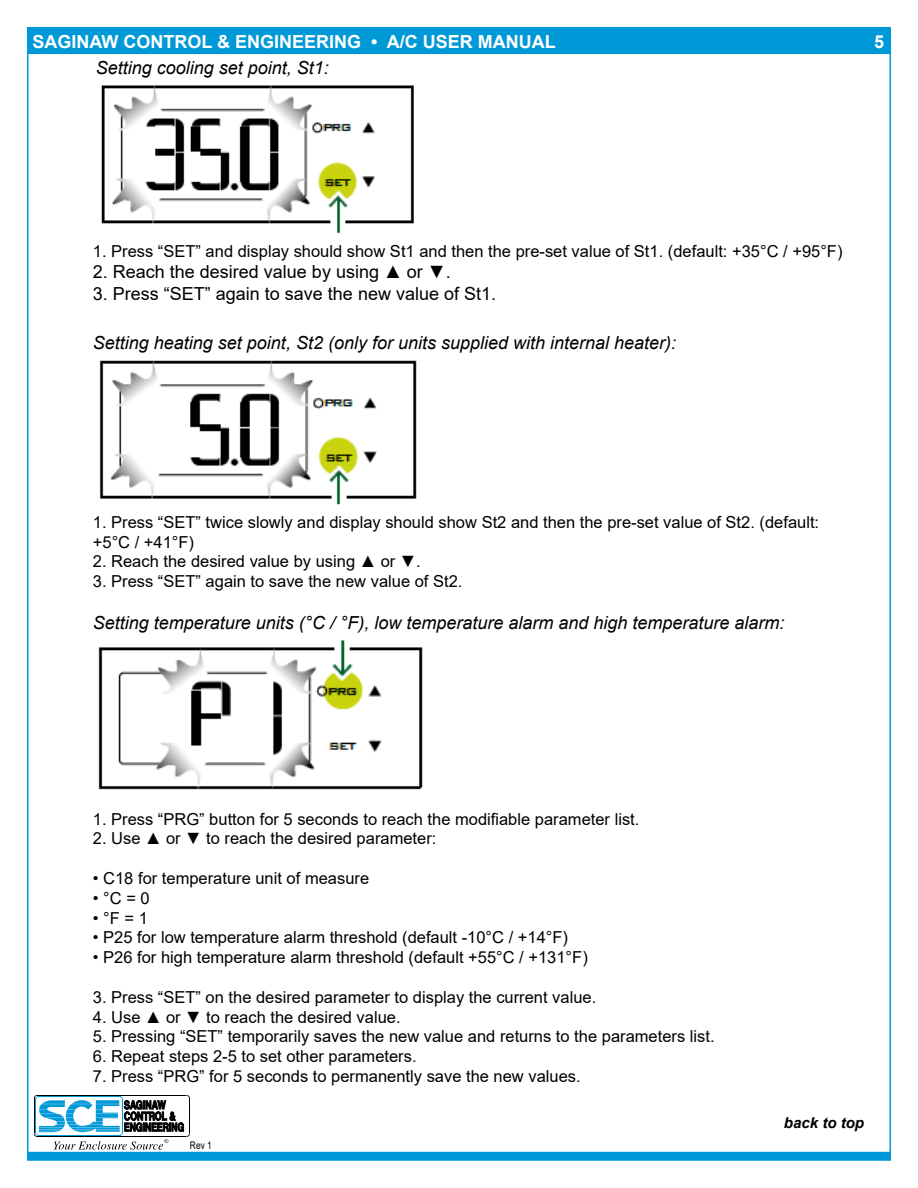
<style>
.page{position:relative;width:918px;height:1188px;background:#fff}
.page>*{position:absolute;margin:0;border:0;box-sizing:border-box;transform-origin:0 0}
.t1{font:italic 18px "Arial";color:#000}
.t2{font:18px "Arial";color:#000}
.t3{font:700 18px "Arial";color:#fff}
.t4{font:16.5px "Arial";color:#000}
.t5{font:italic 700 15px "Arial";color:#000}
.t6{font:10.5px "Arial";color:#000;scale:.8 1}
.s1{font-weight:400;font-size:12px;color:#000}
</style>
<div class="page">
<div style="left:27px;top:1152px;width:864px;height:9px;background:#0099d8"></div>
<svg style="left:34px;top:1095px;width:156px;height:55px"></svg>
<div style="left:27px;top:27px;width:864px;height:27px;background:#0099d8"></div>
<img style="left:101px;top:85px;width:313px;height:149px">
<img style="left:100px;top:360px;width:317px;height:145px">
<img style="left:98px;top:640px;width:325px;height:150px">
<p class="t3" style="left:28px;top:29px;width:529px"><span class="s1">B</span>SAGINAW CONTROL &amp; ENGINEERING • A/C USER MANUAL</p>
<p class="t3" style="left:874px;top:29px;width:12px">5</p>
<p class="t1" style="left:96px;top:56px;width:235px">Setting cooling set point, St1:</p>
<p class="t4" style="left:93px;top:239px;width:751px">1. Press “SET” and display should show St1 and then the pre-set value of St1. (default: +35°C / +95°F)</p>
<p class="t2" style="left:93px;top:260px;width:359px">2. Reach the desired value by using ▲ or ▼.</p>
<p class="t2" style="left:93px;top:281px;width:405px">3. Press “SET” again to save the new value of St1.</p>
<p class="t1" style="left:93px;top:331px;width:585px">Setting heating set point, St2 (only for units supplied with internal heater):</p>
<p class="t4" style="left:93px;top:511px;width:728px">1. Press “SET” twice slowly and display should show St2 and then the pre-set value of St2. (default:</p>
<p class="t4" style="left:93px;top:530px;width:103px">+5°C / +41°F)</p>
<p class="t4" style="left:93px;top:550px;width:329px">2. Reach the desired value by using ▲ or ▼.</p>
<p class="t4" style="left:93px;top:570px;width:371px">3. Press “SET” again to save the new value of St2.</p>
<p class="t1" style="left:93px;top:611px;width:693px">Setting temperature units (°C / °F), low temperature alarm and high temperature alarm:</p>
<p class="t4" style="left:93px;top:807px;width:548px">1. Press “PRG” button for 5 seconds to reach the modifiable parameter list.</p>
<p class="t4" style="left:93px;top:827px;width:345px">2. Use ▲ or ▼ to reach the desired parameter:</p>
<p class="t4" style="left:93px;top:867px;width:278px">• C18 for temperature unit of measure</p>
<p class="t4" style="left:93px;top:887px;width:58px">• °C = 0</p>
<p class="t4" style="left:93px;top:906px;width:57px">• °F = 1</p>
<p class="t4" style="left:93px;top:926px;width:477px">• P25 for low temperature alarm threshold (default -10°C / +14°F)</p>
<p class="t4" style="left:93px;top:946px;width:496px">• P26 for high temperature alarm threshold (default +55°C / +131°F)</p>
<p class="t4" style="left:93px;top:986px;width:505px">3. Press “SET” on the desired parameter to display the current value.</p>
<p class="t4" style="left:93px;top:1005px;width:309px">4. Use ▲ or ▼ to reach the desired value.</p>
<p class="t4" style="left:93px;top:1025px;width:623px">5. Pressing “SET” temporarily saves the new value and returns to the parameters list.</p>
<p class="t4" style="left:93px;top:1045px;width:325px">6. Repeat steps 2-5 to set other parameters.</p>
<p class="t4" style="left:93px;top:1065px;width:489px">7. Press “PRG” for 5 seconds to permanently save the new values.</p>
<p class="t6" style="left:190px;top:1138px;width:29px">Rev 1</p>
<p class="t5" style="left:784px;top:1113px;width:82px">back to top</p>
</div>
